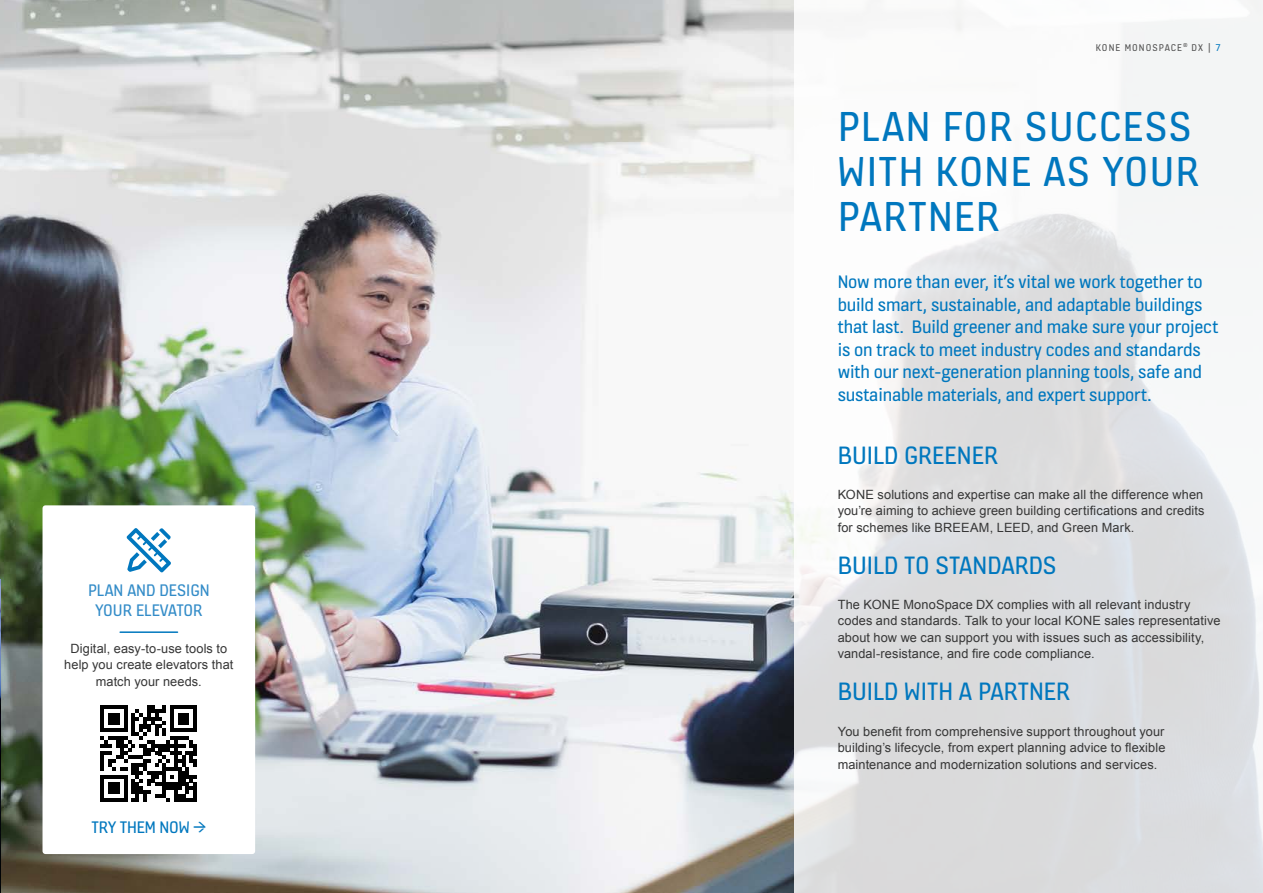
<style>
.page{position:relative;width:1263px;height:893px;background:#fff}
.page>*{position:absolute;margin:0;border:0;box-sizing:border-box;transform-origin:0 0}
.t1{font:45px/45px "KONE Information v 13";letter-spacing:.03em;color:#0077be}
.t2{font:27px "KONE Information v 13";color:#0077be}
.t3{font:19.5px/22.5px "KONE Information v 13";letter-spacing:-.01em;color:#0077be}
.t4{font:18px/19.5px "KONE Information v 13";color:#338cc8;text-align:center}
.t5{font:18px "KONE Information v 13";letter-spacing:-.01em;color:#0077be}
.t6{font:12.75px/16.5px "Arial";letter-spacing:.01em;color:#363636;text-align:justify}
.t7{font:10.5px "KONE Information v 13";letter-spacing:.1em;color:#555}
.s1{color:#0077be}
</style>
<div class="page">
<img style="left:1px;top:0;width:793px;height:893px">
<svg style="left:794px;top:0;width:469px;height:893px;fill:#dfe0e3"></svg>
<div style="left:43px;top:505px;width:212px;height:349px;background:#fff;border-radius:3px"></div>
<svg style="left:127px;top:528px;width:44px;height:44px"></svg>
<svg style="left:101px;top:705px;width:96px;height:97px"></svg>
<hr style="left:120px;top:631px;width:58px;height:2px;background:#0077be">
<img style="left:0;top:0;width:1px;height:577px">
<img style="left:0;top:579px;width:1px;height:44px">
<svg style="left:0;top:623px;width:1px;height:270px"></svg>
<h3 class="t4" style="left:88px;top:580px;width:123px">PLAN AND DESIGN<br>YOUR ELEVATOR</h3>
<p class="t6" style="left:64px;top:640px;width:171px;text-align:center">Digital, easy-to-use tools to help you create elevators that match your needs.</p>
<h3 class="t5" style="left:91px;top:815px;width:116px">TRY THEM NOW ⬁</h3>
<p class="t7" style="left:1096px;top:40px;width:126px">KONE MONOSPACE<sup>®</sup> DX | <span class="s1">7</span></p>
<h1 class="t1" style="left:838px;top:102px;width:363px">PLAN FOR SUCCESS<br>WITH KONE AS YOUR<br>PARTNER</h1>
<p class="t3" style="left:838px;top:270px;width:382px">Now more than ever, it’s vital we work together to build smart, sustainable, and adaptable buildings that last. Build greener and make sure your project is on track to meet industry codes and standards with our next-generation planning tools, safe and sustainable materials, and expert support.</p>
<h2 class="t2" style="left:838px;top:437px;width:162px">BUILD GREENER</h2>
<p class="t6" style="left:838px;top:486px;width:368px">KONE solutions and expertise can make all the difference when you’re aiming to achieve green building certifications and credits for schemes like BREEAM, LEED, and Green Mark.</p>
<h2 class="t2" style="left:838px;top:547px;width:220px">BUILD TO STANDARDS</h2>
<p class="t6" style="left:838px;top:596px;width:384px;text-align:left">The KONE MonoSpace DX complies with all relevant industry codes and standards. Talk to your local KONE sales representative about how we can support you with issues such as accessibility, vandal-resistance, and fire code compliance.</p>
<h2 class="t2" style="left:838px;top:674px;width:234px">BUILD WITH A PARTNER</h2>
<p class="t6" style="left:838px;top:723px;width:329px">You benefit from comprehensive support throughout your building’s lifecycle, from expert planning advice to flexible maintenance and modernization solutions and services.</p>
</div>
